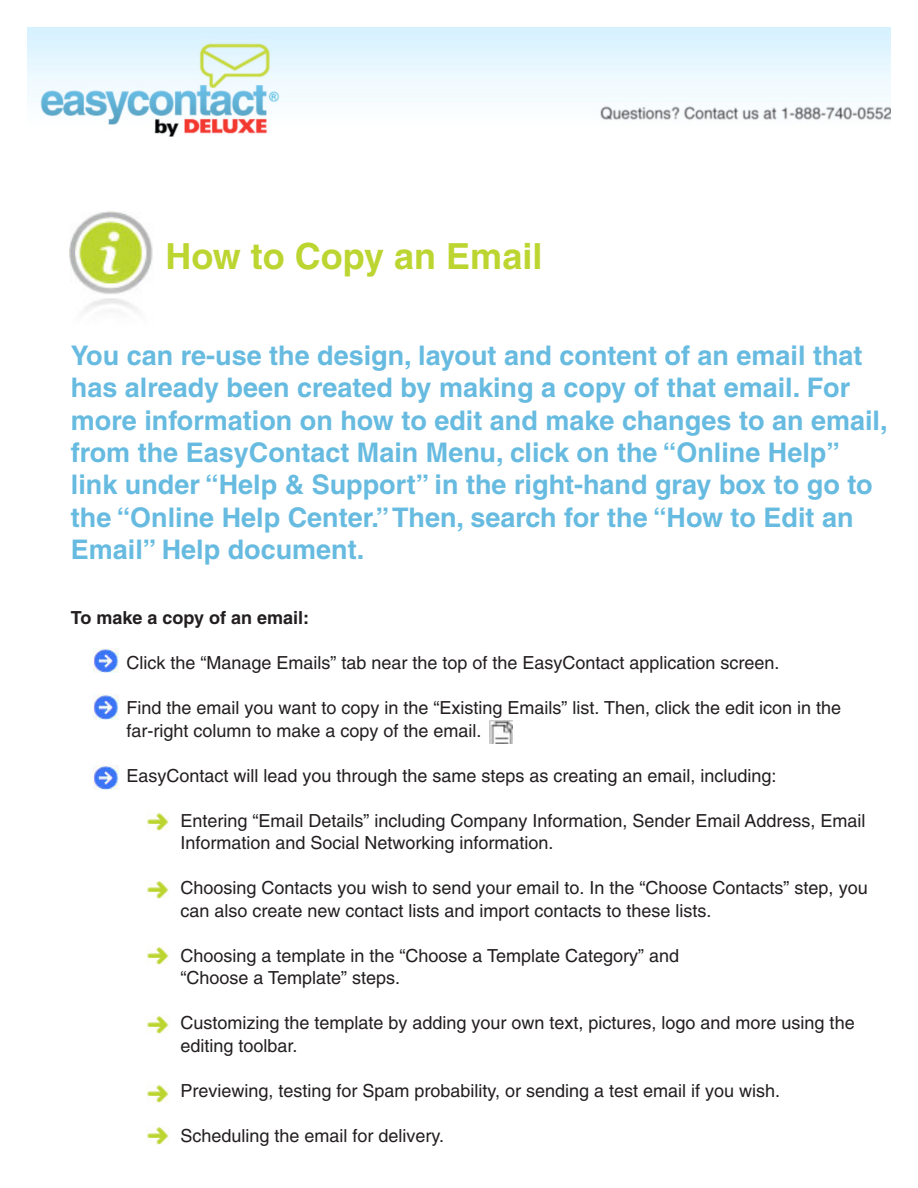
<style>
.page{position:relative;width:918px;height:1188px;background:#fff}
.page>*{position:absolute;margin:0;border:0;box-sizing:border-box;transform-origin:0 0}
.t1{font:700 36px "Helvetica";color:#bcd531}
.t2{font:700 27px/32.4px "Helvetica";color:#67bbe0}
.t3{font:18px/22.5px "Helvetica";color:#231f20}
.t4{font:700 18px "Helvetica";color:#231f20}
</style>
<div class="page">
<img style="left:27px;top:27px;width:864px;height:110px">
<img style="left:70px;top:212px;width:83px;height:100px">
<img style="left:94px;top:648px;width:24px;height:25px">
<img style="left:490px;top:721px;width:22px;height:22px">
<img style="left:94px;top:694px;width:24px;height:25px">
<img style="left:94px;top:765px;width:24px;height:25px">
<img style="left:147px;top:813px;width:22px;height:18px">
<img style="left:147px;top:880px;width:22px;height:18px">
<img style="left:147px;top:946px;width:22px;height:18px">
<img style="left:147px;top:1015px;width:22px;height:18px">
<img style="left:147px;top:1084px;width:22px;height:18px">
<img style="left:147px;top:1126px;width:22px;height:18px">
<p class="t1" style="left:165px;top:235px;width:378px">How to Copy an Email</p>
<p class="t2" style="left:71px;top:339px;width:818px">You can re-use the design, layout and content of an email that has already been created by making a copy of that email. For more information on how to edit and make changes to an email, from the EasyContact Main Menu, click on the “Online Help” link under “Help &amp; Support” in the right-hand gray box to go to the “Online Help Center.” Then, search for the “How to Edit an Email” Help document.</p>
<p class="t4" style="left:71px;top:607px;width:240px">To make a copy of an email:</p>
<p class="t3" style="left:126px;top:652px;width:655px">Click the “Manage Emails” tab near the top of the EasyContact application screen.</p>
<p class="t3" style="left:126px;top:697px;width:716px">Find the email you want to copy in the “Existing Emails” list. Then, click the edit icon in the far-right column to make a copy of the email.</p>
<p class="t3" style="left:126px;top:764px;width:652px">EasyContact will lead you through the same steps as creating an email, including:</p>
<p class="t3" style="left:180px;top:809px;width:687px">Entering “Email Details” including Company Information, Sender Email Address, Email<br>Information and Social Networking information.</p>
<p class="t3" style="left:180px;top:877px;width:689px">Choosing Contacts you wish to send your email to. In the “Choose Contacts” step, you can also create new contact lists and import contacts to these lists.</p>
<p class="t3" style="left:180px;top:944px;width:500px">Choosing a template in the “Choose a Template Category” and “Choose a Template” steps.</p>
<p class="t3" style="left:180px;top:1012px;width:676px">Customizing the template by adding your own text, pictures, logo and more using the editing toolbar.</p>
<p class="t3" style="left:180px;top:1079px;width:601px">Previewing, testing for Spam probability, or sending a test email if you wish.</p>
<p class="t3" style="left:180px;top:1124px;width:265px">Scheduling the email for delivery.</p>
</div>
